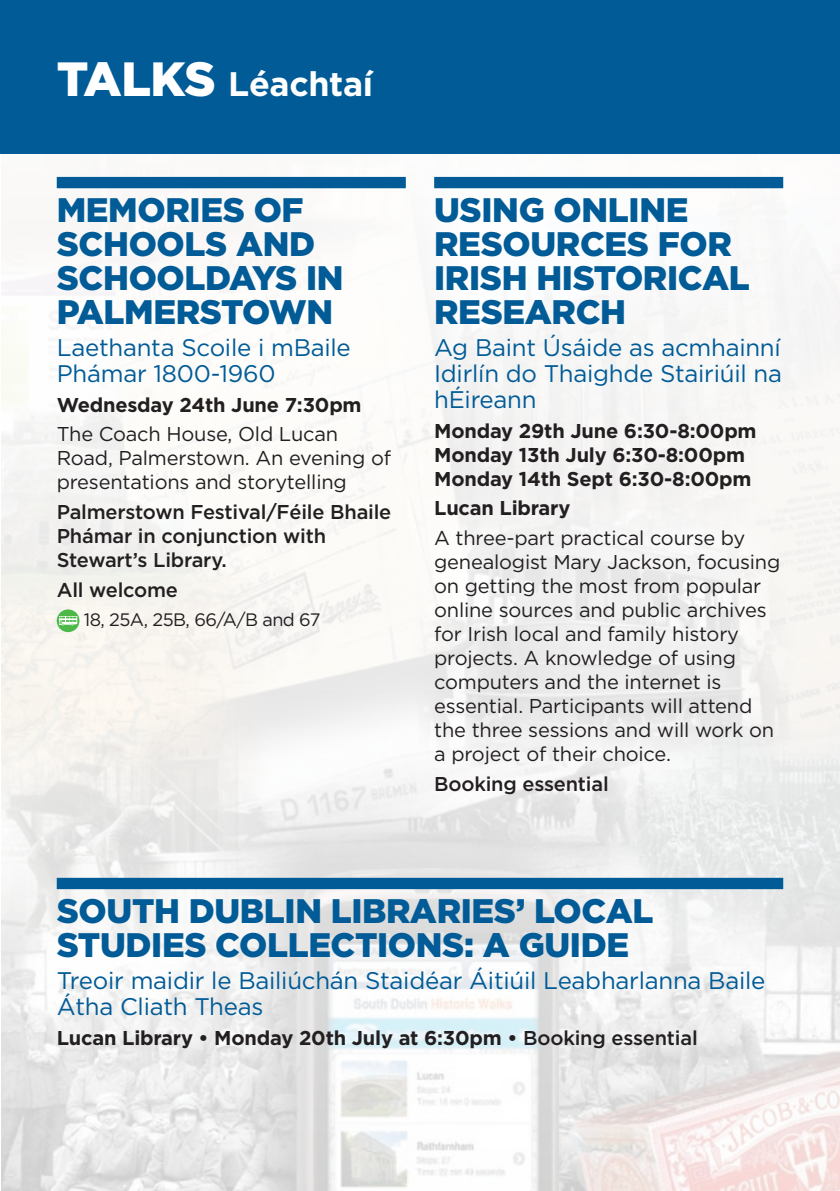
<style>
.page{position:relative;width:840px;height:1191px;background:#fff}
.page>*{position:absolute;margin:0;border:0;box-sizing:border-box;transform-origin:0 0}
.t1{font:900 34px/34px "Gotham";letter-spacing:-.01em;color:#005b97}
.t2{font:700 34px "Gotham";letter-spacing:-.01em;color:#fff}
.t3{font:24px/26px "Gotham";letter-spacing:-.01em;color:#005b97}
.t4{font:20px/24px "Gotham";letter-spacing:-.01em;color:#231f20}
.t5{font:700 20px/24px "Gotham";letter-spacing:-.01em;color:#231f20}
.t6{font:500 20px/24px "Gotham";letter-spacing:-.01em;color:#231f20}
.t7{font:18px "Gotham";letter-spacing:-.03em;color:#231f20}
.s1{font-weight:900;font-size:48px}
.s2{font-weight:500}
</style>
<div class="page">
<img style="left:1px;top:153px;width:838px;height:1038px">
<div style="left:0;top:0;width:839px;height:153px;background:#005b97"></div>
<div style="left:57px;top:177px;width:348px;height:11px;background:#005b97"></div>
<div style="left:57px;top:609px;width:22px;height:23px;background:#4cb848;border-radius:50%"></div>
<svg style="left:59px;top:616px;width:18px;height:9px"></svg>
<div style="left:434px;top:177px;width:348px;height:11px;background:#005b97"></div>
<div style="left:57px;top:877px;width:725px;height:12px;background:#005b97"></div>
<h1 class="t2" style="left:57px;top:65px;width:318px"><span class="s1">TALKS</span> Léachtaí</h1>
<h1 class="t1" style="left:57px;top:192px;width:288px">MEMORIES OF<br>SCHOOLS AND<br>SCHOOLDAYS IN<br>PALMERSTOWN</h1>
<p class="t3" style="left:57px;top:334px;width:295px">Laethanta Scoile i mBaile<br>Phámar 1800-1960</p>
<p class="t5" style="left:57px;top:392px;width:306px">Wednesday 24th June 7:30pm</p>
<p class="t4" style="left:57px;top:422px;width:335px">The Coach House, Old Lucan<br>Road, Palmerstown. An evening of presentations and storytelling</p>
<p class="t6" style="left:57px;top:499px;width:336px">Palmerstown Festival/Féile Bhaile<br>Phámar in conjunction with<br>Stewart’s Library.</p>
<p class="t6" style="left:57px;top:577px;width:123px">All welcome</p>
<p class="t7" style="left:84px;top:610px;width:238px">18, 25A, 25B, 66/A/B and 67</p>
<h1 class="t1" style="left:434px;top:192px;width:317px">USING ONLINE<br>RESOURCES FOR<br>IRISH HISTORICAL<br>RESEARCH</h1>
<p class="t3" style="left:434px;top:334px;width:349px;text-align:justify">Ag Baint Úsáide as acmhainní Idirlín do Thaighde Stairiúil na hÉireann</p>
<p class="t5" style="left:434px;top:418px;width:324px">Monday 29th June 6:30-8:00pm<br>Monday 13th July 6:30-8:00pm<br>Monday 14th Sept 6:30-8:00pm</p>
<p class="t5" style="left:434px;top:496px;width:138px">Lucan Library</p>
<p class="t4" style="left:434px;top:525px;width:347px">A three-part practical course by genealogist Mary Jackson, focusing on getting the most from popular online sources and public archives for Irish local and family history projects. A knowledge of using computers and the internet is essential. Participants will attend the three sessions and will work on a project of their choice.</p>
<p class="t6" style="left:434px;top:771px;width:176px">Booking essential</p>
<h1 class="t1" style="left:57px;top:893px;width:598px">SOUTH DUBLIN LIBRARIES’ LOCAL<br>STUDIES COLLECTIONS: A GUIDE</h1>
<p class="t3" style="left:57px;top:967px;width:709px">Treoir maidir le Bailiúchán Staidéar Áitiúil Leabharlanna Baile<br>Átha Cliath Theas</p>
<p class="t5" style="left:57px;top:1025px;width:642px">Lucan Library • Monday 20th July at 6:30pm • <span class="s2">Booking essential</span></p>
</div>
